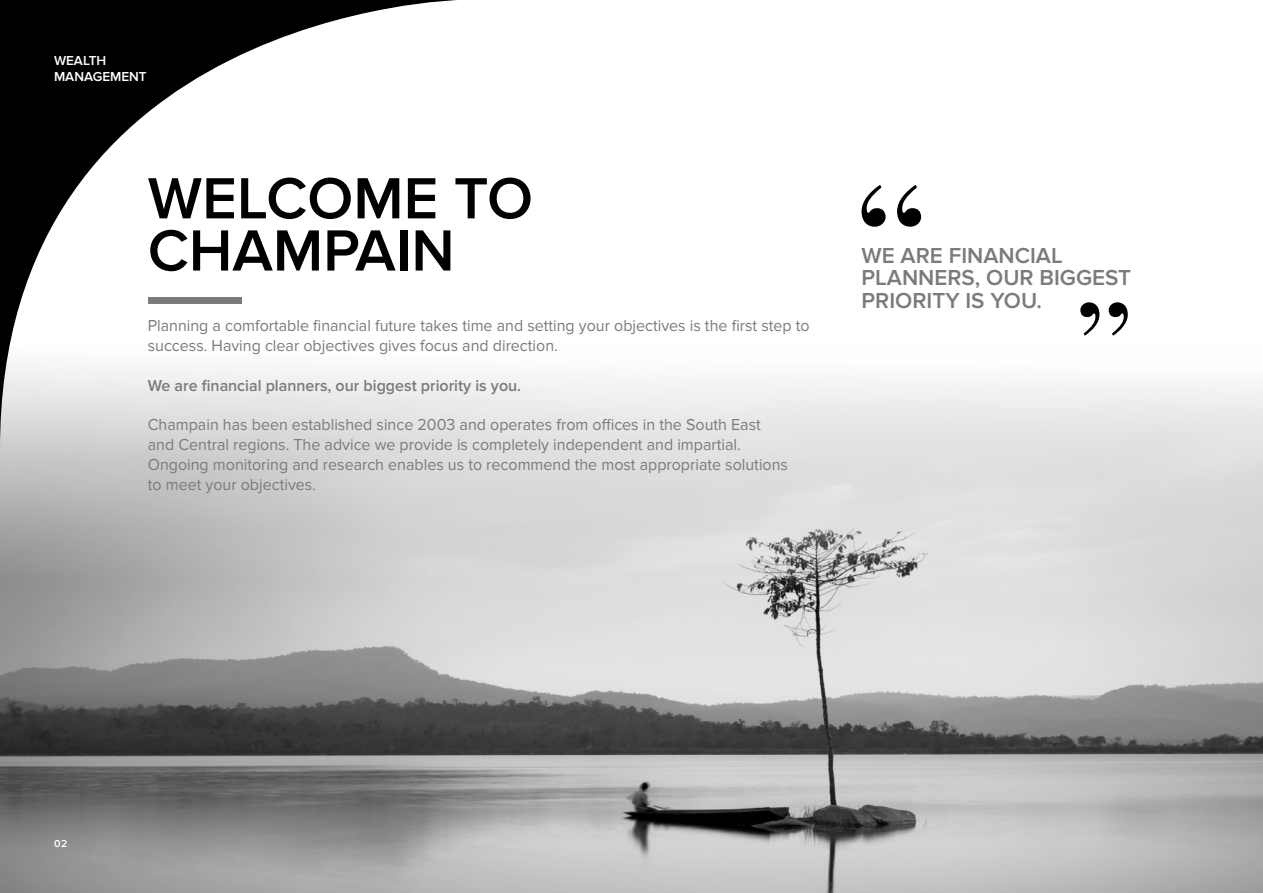
<style>
.page{position:relative;width:1263px;height:893px;background:#fff}
.page>*{position:absolute;margin:0;border:0;box-sizing:border-box;transform-origin:0 0}
.t1{font:600 60.15px/52.2px "Proxima Nova";color:#000}
.t2{font:600 22.5px/22.5px "Proxima Nova";color:#7b7b7b}
.t3{font:16.5px/19.8px "Proxima Nova";color:#7b7b7b}
.t4{font:600 16.5px "Proxima Nova";color:#7b7b7b}
.t5{font:600 13.5px/16.2px "Proxima Nova";color:#fff}
.t6{font:600 10.5px "Proxima Nova";color:#fff}
</style>
<div class="page">
<img style="left:0;top:376px;width:1263px;height:517px">
<svg style="left:0;top:0;width:459px;height:449px"></svg>
<div style="left:148px;top:298px;width:93px;height:6px;background:#7b7b7b"></div>
<svg style="left:861px;top:185px;width:60px;height:42px"></svg>
<svg style="left:1080px;top:302px;width:48px;height:34px"></svg>
<p class="t5" style="left:54px;top:52px;width:94px">WEALTH<br>MANAGEMENT</p>
<h1 class="t1" style="left:148px;top:173px;width:387px">WELCOME TO<br>CHAMPAIN</h1>
<p class="t3" style="left:148px;top:316px;width:663px">Planning a comfortable financial future takes time and setting your objectives is the first step to success. Having clear objectives gives focus and direction.</p>
<p class="t4" style="left:148px;top:376px;width:375px">We are financial planners, our biggest priority is you.</p>
<p class="t3" style="left:148px;top:415px;width:642px">Champain has been established since 2003 and operates from offices in the South East and Central regions. The advice we provide is completely independent and impartial.<br>Ongoing monitoring and research enables us to recommend the most appropriate solutions to meet your objectives.</p>
<h2 class="t2" style="left:861px;top:244px;width:271px">WE ARE FINANCIAL<br>PLANNERS, OUR BIGGEST<br>PRIORITY IS YOU.</h2>
<p class="t6" style="left:54px;top:838px;width:15px">02</p>
</div>
